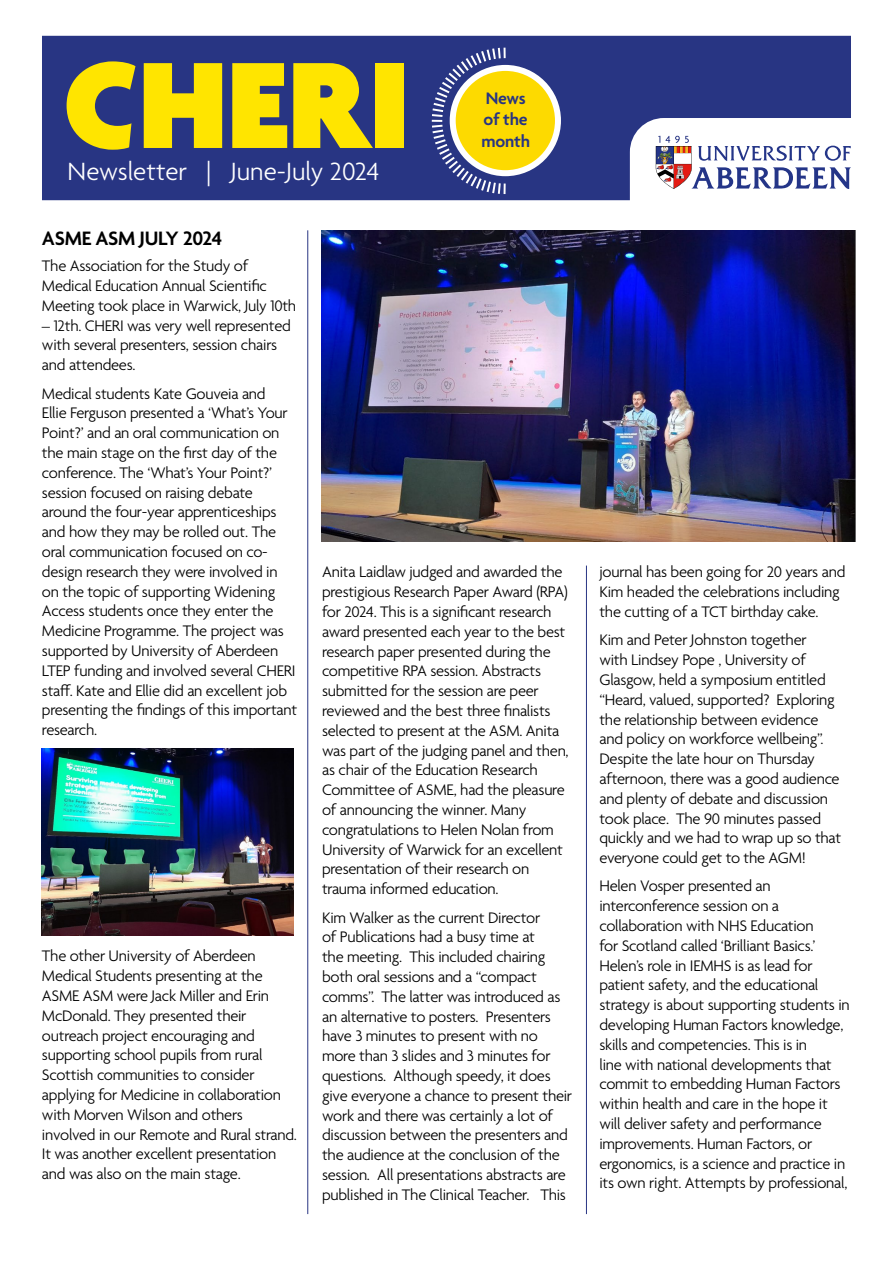
<style>
.page{position:relative;width:893px;height:1263px;background:#fff}
.page>*{position:absolute;margin:0;border:0;box-sizing:border-box;transform-origin:0 0}
.Main_Header{font:900 132.9px "Agenda";color:#ffe500}
.sub_header{font:300 27px "Agenda";color:#fff}
.Titles{font:600 21px "Agenda";letter-spacing:-.015em;color:#000}
.t1{font:600 18px/21.6px "Agenda";letter-spacing:-.01em;color:#283583}
.body_text{font:300 16.5px/19.8px "Agenda";letter-spacing:-.015em;color:#000}
</style>
<div class="page">
<svg style="left:42px;top:36px;width:809px;height:164px;background:#37438b"></svg>
<div style="left:453px;top:68px;width:105px;height:105px;background:#fdda00;border-radius:50%"></div>
<div style="left:450px;top:65px;width:111px;height:111px;border:6px solid #fff;border-radius:50%"></div>
<svg style="left:430px;top:46px;width:77px;height:150px"></svg>
<svg style="left:656px;top:136px;width:195px;height:53px"></svg>
<hr style="left:586px;top:566px;width:1px;height:648px;background:#283583">
<hr style="left:307px;top:230px;width:1px;height:984px;background:#283583">
<img style="left:42px;top:748px;width:252px;height:188px">
<img style="left:321px;top:230px;width:534px;height:312px">
<h1 class="Main_Header" style="left:63px;top:34px;width:349px">CHERI</h1>
<p class="sub_header" style="left:68px;top:156px;width:313px">Newsletter | June-July 2024</p>
<p class="Titles" style="left:42px;top:227px;width:182px">ASME ASM JULY 2024</p>
<p class="t1" style="left:481px;top:88px;width:50px">News of the month</p>
<p class="body_text" style="left:42px;top:257px;width:256px">The Association for the Study of<br>Medical Education Annual Scientific<br>Meeting took place in Warwick, July 10th</p>
<p class="body_text" style="left:42px;top:316px;width:250px">– 12th. CHERI was very well represented with several presenters, session chairs and attendees.</p>
<p class="body_text" style="left:42px;top:384px;width:257px">Medical students Kate Gouveia and<br>Ellie Ferguson presented a ‘What’s Your Point?’ and an oral communication on the main stage on the first day of the conference. The ‘What’s Your Point?’ session focused on raising debate around the four-year apprenticeships and how they may be rolled out. The oral communication focused on co&shy;design research they were involved in on the topic of supporting Widening Access students once they enter the Medicine Programme. The project was supported by University of Aberdeen LTEP funding and involved several CHERI staff. Kate and Ellie did an excellent job presenting the findings of this important research.</p>
<p class="body_text" style="left:42px;top:947px;width:256px">The other University of Aberdeen Medical Students presenting at the ASME ASM were Jack Miller and Erin McDonald. They presented their outreach project encouraging and supporting school pupils from rural Scottish communities to consider applying for Medicine in collaboration with Morven Wilson and others involved in our Remote and Rural strand.<br>It was another excellent presentation and was also on the main stage.</p>
<p class="body_text" style="left:322px;top:563px;width:248px">Anita Laidlaw judged and awarded the prestigious Research Paper Award (RPA) for 2024. This is a significant research award presented each year to the best research paper presented during the competitive RPA session. Abstracts submitted for the session are peer reviewed and the best three finalists selected to present at the ASM. Anita was part of the judging panel and then, as chair of the Education Research Committee of ASME, had the pleasure of announcing the winner. Many congratulations to Helen Nolan from University of Warwick for an excellent presentation of their research on trauma informed education.</p>
<p class="body_text" style="left:322px;top:908px;width:252px">Kim Walker as the current Director<br>of Publications had a busy time at<br>the meeting. This included chairing both oral sessions and a “compact comms”. The latter was introduced as an alternative to posters. Presenters have 3 minutes to present with no more than 3 slides and 3 minutes for questions. Although speedy, it does give everyone a chance to present their work and there was certainly a lot of discussion between the presenters and the audience at the conclusion of the session. All presentations abstracts are published in The Clinical Teacher. This</p>
<p class="body_text" style="left:599px;top:563px;width:247px">journal has been going for 20 years and<br>Kim headed the celebrations including the cutting of a TCT birthday cake.</p>
<p class="body_text" style="left:599px;top:631px;width:243px">Kim and Peter Johnston together<br>with Lindsey Pope , University of Glasgow, held a symposium entitled “Heard, valued, supported? Exploring the relationship between evidence and policy on workforce wellbeing”.<br>Despite the late hour on Thursday afternoon, there was a good audience and plenty of debate and discussion took place. The 90 minutes passed quickly and we had to wrap up so that everyone could get to the AGM!</p>
<p class="body_text" style="left:599px;top:877px;width:252px">Helen Vosper presented an interconference session on a collaboration with NHS Education<br>for Scotland called ‘Brilliant Basics.’ Helen’s role in IEMHS is as lead for patient safety, and the educational strategy is about supporting students in developing Human Factors knowledge, skills and competencies. This is in<br>line with national developments that commit to embedding Human Factors within health and care in the hope it will deliver safety and performance improvements. Human Factors, or ergonomics, is a science and practice in its own right. Attempts by professional,</p>
</div>
